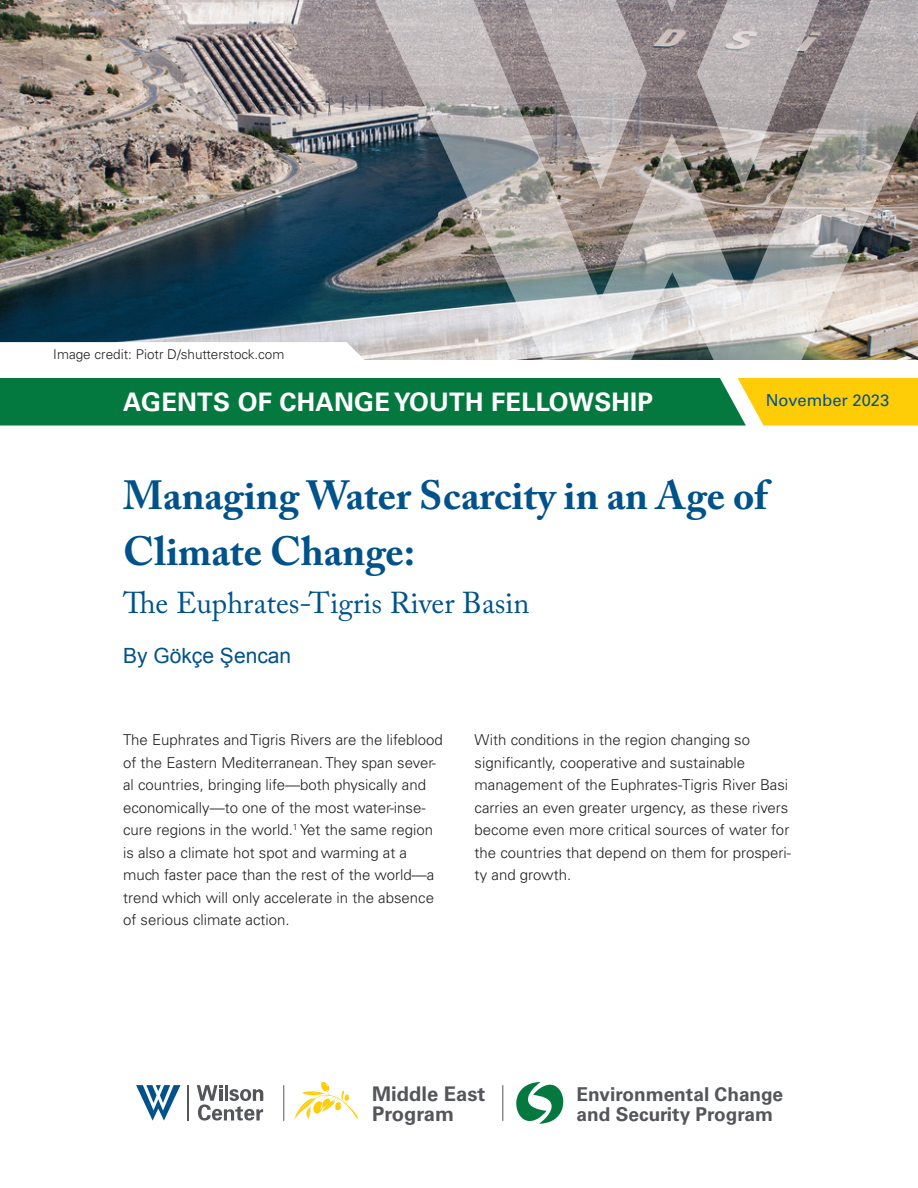
<style>
.page{position:relative;width:918px;height:1188px;background:#fff}
.page>*{position:absolute;margin:0;border:0;box-sizing:border-box;transform-origin:0 0}
.t1{font:700 40.5px/55.5px "Adobe Caslon Pro";color:#01528a}
.t2{font:30px "Adobe Caslon Pro";color:#01528a}
.t3{font:700 25.5px "Univers LT Std";letter-spacing:.01em;color:#fff}
.t4{font:21px "Arial";color:#01528a}
.t5{font:700 20.1px/20.1px "Univers LT Std";color:#54565a}
.t6{font:700 19.05px/20.1px "Univers LT Std";color:#54565a}
.t7{font:16.5px "Univers LT Std";color:#01528a}
.t8{font:300 15px/22.5px "Univers LT Std";color:#231f20}
.t9{font:300 13.5px "Univers LT Std";color:#231f20}
</style>
<div class="page">
<img style="left:0;top:0;width:338px;height:342px">
<svg style="left:294px;top:1081px;width:64px;height:39px"></svg>
<hr style="left:187px;top:1085px;width:2px;height:36px;background:#54565a">
<svg style="left:197px;top:1085px;width:66px;height:36px"></svg>
<svg style="left:136px;top:1085px;width:44px;height:36px"></svg>
<hr style="left:283px;top:1085px;width:1px;height:36px;background:#54565a">
<svg style="left:516px;top:1082px;width:48px;height:42px"></svg>
<hr style="left:503px;top:1085px;width:1px;height:36px;background:#54565a">
<img style="left:338px;top:0;width:580px;height:360px">
<svg style="left:492px;top:0;width:360px;height:189px;background:#a19998"></svg>
<svg style="left:0;top:378px;width:918px;height:48px;background:#388c3a"></svg>
<svg style="left:0;top:342px;width:366px;height:18px"></svg>
<p class="t9" style="left:53px;top:346px;width:233px">Image credit: Piotr D/shutterstock.com</p>
<h3 class="t3" style="left:123px;top:387px;width:532px">AGENTS OF CHANGE YOUTH FELLOWSHIP</h3>
<p class="t7" style="left:766px;top:391px;width:125px">November 2023</p>
<h1 class="t1" style="left:123px;top:468px;width:646px">Managing Water Scarcity in an Age of<br>Climate Change:</h1>
<h2 class="t2" style="left:123px;top:585px;width:408px">The Euphrates-Tigris River Basin</h2>
<h3 class="t4" style="left:123px;top:642px;width:170px">By Gökçe Şencan</h3>
<p class="t8" style="left:123px;top:729px;width:321px">The Euphrates and Tigris Rivers are the lifeblood of the Eastern Mediterranean. They span sever&shy;al countries, bringing life—both physically and economically—to one of the most water-inse&shy;cure regions in the world.<sup>1</sup> Yet the same region is also a climate hot spot and warming at a much faster pace than the rest of the world—a trend which will only accelerate in the absence of serious climate action.</p>
<p class="t8" style="left:475px;top:729px;width:318px">With conditions in the region changing so significantly, cooperative and sustainable management of the Euphrates-Tigris River Basi carries an even greater urgency, as these rivers become even more critical sources of water for the countries that depend on them for prosperi&shy;ty and growth.</p>
<h3 class="t5" style="left:372px;top:1084px;width:115px">Middle East<br>Program</h3>
<p class="t6" style="left:577px;top:1084px;width:208px">Environmental Change and Security Program</p>
</div>
